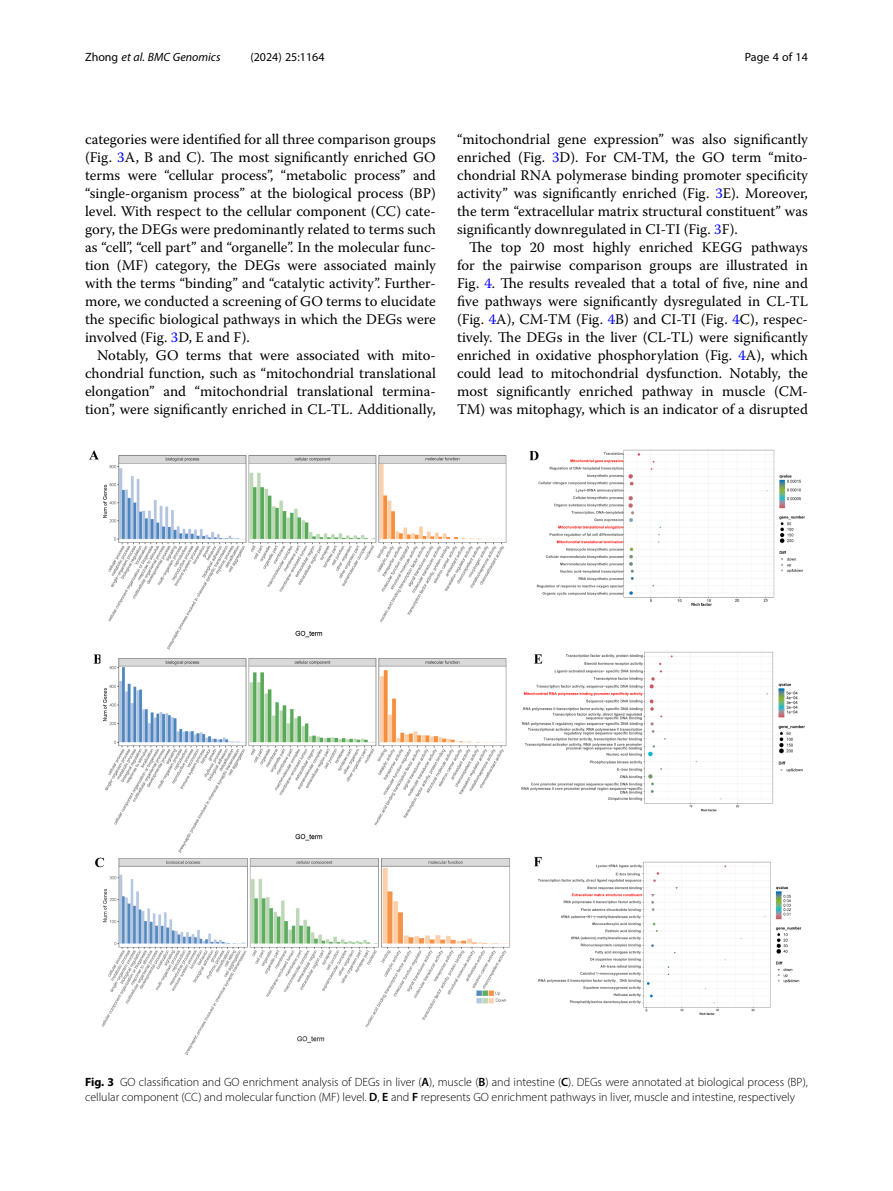
<style>
.page{position:relative;width:893px;height:1191px;background:#fff}
.page>*{position:absolute;margin:0;border:0;box-sizing:border-box;transform-origin:0 0}
.Body_Text_Indent{font:14.7px/18px "Warnock Pro";color:#000;text-align:justify}
.Body_Text{font:14.7px/18px "Warnock Pro";color:#000;text-align:justify}
.Figure_Caption{font:300 12px/15px "Myriad Pro";color:#000}
.t1{font:12px "Myriad Pro";color:#000}
.t2{font:italic 12px "Myriad Pro";color:#000}
.s1{font-style:normal}
.s2{color:#00f}
.s3{font-weight:700}
.s4{font-weight:600}
</style>
<div class="page">
<img style="left:89px;top:449px;width:716px;height:607px">
<p class="t2" style="left:85px;top:50px;width:137px"><span class="s1">Zhong</span> et al. BMC Genomics</p>
<p class="t1" style="left:250px;top:50px;width:76px">(2024) 25:1164</p>
<p class="t1" style="left:745px;top:50px;width:65px">Page 4 of 14</p>
<p class="Body_Text" style="left:85px;top:130px;width:352px">categories were identified for all three comparison groups (Fig. <span class="s2">3</span>A, B and C). The most significantly enriched GO terms were “cellular process”, “metabolic process” and “single-organism process” at the biological process (BP) level. With respect to the cellular component (CC) cate&shy;gory, the DEGs were predominantly related to terms such as “cell”, “cell part” and “organelle”. In the molecular func&shy;tion (MF) category, the DEGs were associated mainly with the terms “binding” and “catalytic activity”. Further&shy;more, we conducted a screening of GO terms to elucidate the specific biological pathways in which the DEGs were involved (Fig. <span class="s2">3</span>D, E and F).</p>
<p class="Body_Text_Indent" style="left:85px;top:346px;width:352px;text-indent:12px">Notably, GO terms that were associated with mito&shy;chondrial function, such as “mitochondrial translational elongation” and “mitochondrial translational termina&shy;tion”, were significantly enriched in CL-TL. Additionally,</p>
<p class="Body_Text_Indent" style="left:457px;top:130px;width:352px">“mitochondrial gene expression” was also significantly enriched (Fig. <span class="s2">3</span>D). For CM-TM, the GO term “mito&shy;chondrial RNA polymerase binding promoter specificity activity” was significantly enriched (Fig. <span class="s2">3</span>E). Moreover, the term “extracellular matrix structural constituent” was significantly downregulated in CI-TI (Fig. <span class="s2">3</span>F).</p>
<p class="Body_Text_Indent" style="left:457px;top:238px;width:352px;text-indent:12px">The top 20 most highly enriched KEGG pathways for the pairwise comparison groups are illustrated in Fig. <span class="s2">4</span>. The results revealed that a total of five, nine and five pathways were significantly dysregulated in CL-TL (Fig. <span class="s2">4</span>A), CM-TM (Fig. <span class="s2">4</span>B) and CI-TI (Fig. <span class="s2">4</span>C), respec&shy;tively. The DEGs in the liver (CL-TL) were significantly enriched in oxidative phosphorylation (Fig. <span class="s2">4</span>A), which could lead to mitochondrial dysfunction. Notably, the most significantly enriched pathway in muscle (CM-TM) was mitophagy, which is an indicator of a disrupted</p>
<p class="Figure_Caption" style="left:85px;top:1074px;width:724px"><span class="s3">Fig. 3</span> GO classification and GO enrichment analysis of DEGs in liver (<span class="s4">A</span>), muscle (<span class="s4">B</span>) and intestine (<span class="s4">C</span>). DEGs were annotated at biological process (BP), cellular component (CC) and molecular function (MF) level. <span class="s4">D</span>, <span class="s4">E</span> and <span class="s4">F</span> represents GO enrichment pathways in liver, muscle and intestine, respectively</p>
</div>
